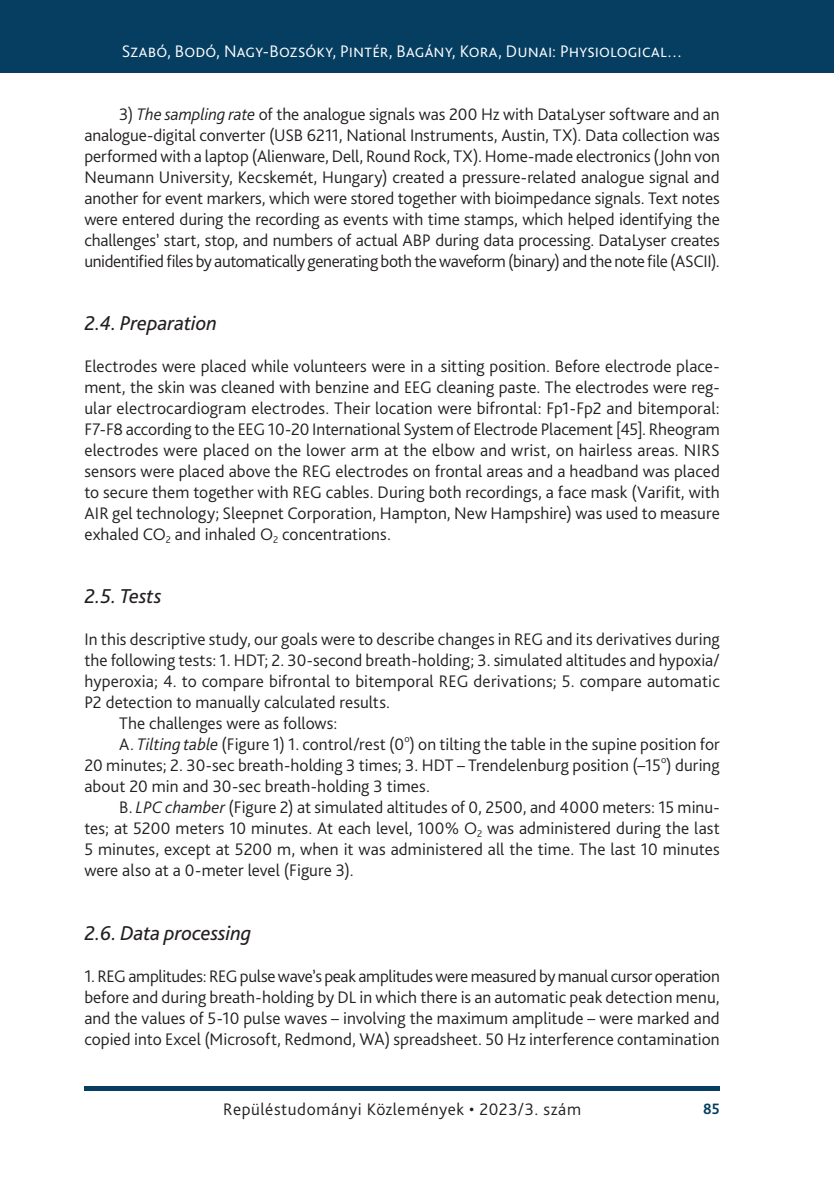
<style>
.page{position:relative;width:834px;height:1181px;background:#fff}
.page>*{position:absolute;margin:0;border:0;box-sizing:border-box;transform-origin:0 0}
._1_1_1__Head_italic{font:italic 21px "Bliss Pro";color:#231f20}
._2__Body_1st_paragraph{font:300 17.5px/21px "Bliss Pro";letter-spacing:.005em;color:#231f20;text-align:justify}
._1__Body{font:300 17.5px/21px "Bliss Pro";color:#231f20;text-align:justify}
.t1{font:300 17.5px "Bliss Pro";letter-spacing:.01em;color:#fff}
._2__Body_1st_paragraph-2{font:300 17.5px "Bliss Pro";letter-spacing:.025em;color:#231f20}
.t2{font:700 15.75px "Bliss Pro";color:#063e62;scale:.95 1}
._1__Body-2{font:300 10.15px "Bliss Pro";color:#231f20}
.s1{font-style:italic}
</style>
<div class="page">
<div style="left:0;top:0;width:833px;height:73px;background:#063e62"></div>
<div style="left:84px;top:1086px;width:635px;height:5px;background:#063e62"></div>
<p class="t1" style="left:122px;top:41px;width:562px">Szabó, Bodó, Nagy-Bozsóky, Pintér, Bagány, Kora, Dunai: Physiological…</p>
<p class="_1__Body" style="left:84px;top:103px;width:637px;text-indent:35px">3) <span class="s1">The sampling rate</span> of the analogue signals was 200 Hz with DataLyser software and an analogue-digital converter (USB 6211, National Instruments, Austin, TX). Data collection was performed with a laptop (Alienware, Dell, Round Rock, TX). Home-made electronics (John von Neumann University, Kecskemét, Hungary) created a pressure-related analogue signal and another for event markers, which were stored together with bioimpedance signals. Text notes were entered during the recording as events with time stamps, which helped identifying the challenges’ start, stop, and numbers of actual ABP during data processing. DataLyser creates unidentified files by automatically generating both the waveform (binary) and the note file (ASCII).</p>
<p class="_1_1_1__Head_italic" style="left:84px;top:310px;width:134px">2.4. Preparation</p>
<p class="_2__Body_1st_paragraph" style="left:84px;top:355px;width:637px">Electrodes were placed while volunteers were in a sitting position. Before electrode place&shy;ment, the skin was cleaned with benzine and EEG cleaning paste. The electrodes were reg&shy;ular electrocardiogram electrodes. Their location were bifrontal: Fp1-Fp2 and bitemporal:<br>F7-F8 according to the EEG 10-20 International System of Electrode Placement [45]. Rheogram electrodes were placed on the lower arm at the elbow and wrist, on hairless areas. NIRS sensors were placed above the REG electrodes on frontal areas and a headband was placed to secure them together with REG cables. During both recordings, a face mask (Varifit, with AIR gel technology; Sleepnet Corporation, Hampton, New Hampshire) was used to measure exhaled CO<sub>2</sub> and inhaled O<sub>2</sub> concentrations.</p>
<p class="_1_1_1__Head_italic" style="left:84px;top:583px;width:79px">2.5. Tests</p>
<p class="_2__Body_1st_paragraph" style="left:84px;top:628px;width:637px">In this descriptive study, our goals were to describe changes in REG and its derivatives during the following tests: 1. HDT; 2. 30-second breath-holding; 3. simulated altitudes and hypoxia/ hyperoxia; 4. to compare bifrontal to bitemporal REG derivations; 5. compare automatic P2 detection to manually calculated results.</p>
<p class="_1__Body" style="left:119px;top:712px;width:220px">The challenges were as follows:</p>
<p class="_1__Body" style="left:119px;top:733px;width:602px">A. <span class="s1">Tilting table</span> (Figure 1) 1. control/rest (0 ) on tilting the table in the supine position for</p>
<p class="_1__Body-2" style="left:404px;top:732px;width:7px">o</p>
<p class="_1__Body" style="left:84px;top:754px;width:636px">20 minutes; 2. 30-sec breath-holding 3 times; 3. HDT – Trendelenburg position (–15 ) during</p>
<p class="_1__Body-2" style="left:661px;top:753px;width:7px">o</p>
<p class="_1__Body" style="left:84px;top:775px;width:347px">about 20 min and 30-sec breath-holding 3 times.</p>
<p class="_1__Body" style="left:84px;top:796px;width:637px;text-indent:35px">B. <span class="s1">LPC chamber</span> (Figure 2) at simulated altitudes of 0, 2500, and 4000 meters: 15 minu&shy;tes; at 5200 meters 10 minutes. At each level, 100% O<sub>2</sub> was administered during the last 5 minutes, except at 5200 m, when it was administered all the time. The last 10 minutes were also at a -0-meter level (Figure 3).</p>
<p class="_1_1_1__Head_italic" style="left:84px;top:919px;width:168px">2.6. Data processing</p>
<p class="_2__Body_1st_paragraph" style="left:84px;top:964px;width:637px">1. REG amplitudes: REG pulse wave’s peak amplitudes were measured by manual cursor operation before and during breath-holding by DL in which there is an automatic peak detection menu, and the values of 5-10 pulse waves – involving the maximum amplitude – were marked and copied into Excel (Microsoft, Redmond, WA) spreadsheet. 50 Hz interference contamination</p>
<p class="_2__Body_1st_paragraph-2" style="left:223px;top:1098px;width:359px">Repüléstudományi Közlemények • 2023/3. szám</p>
<p class="t2" style="left:703px;top:1099px;width:19px">85</p>
</div>
